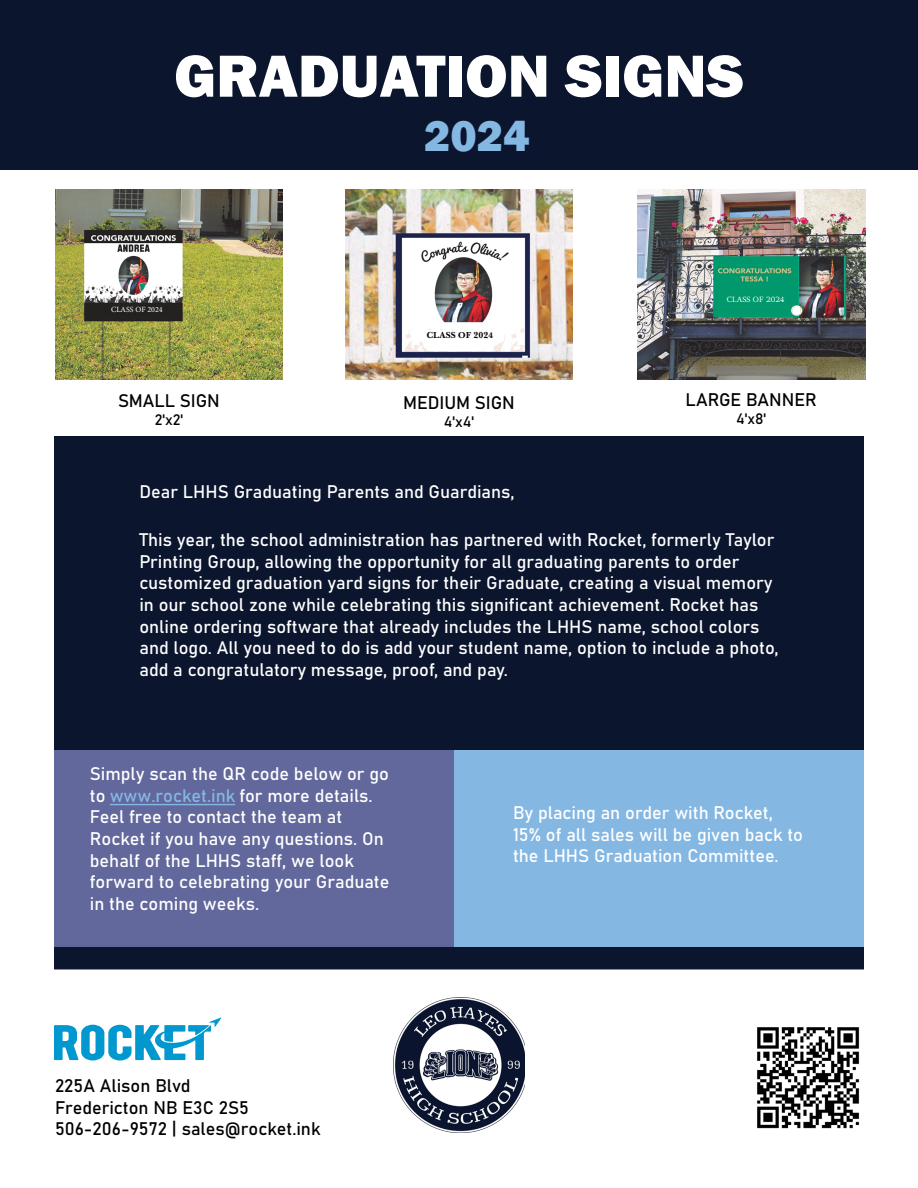
<style>
.page{position:relative;width:918px;height:1188px;background:#fff}
.page>*{position:absolute;margin:0;border:0;box-sizing:border-box;transform-origin:0 0}
.t1{font:800 61.5px "Franklin Gothic";color:#fff}
.t2{font:800 45px "Franklin Gothic";color:#84b8e3}
.t3{font:18px/21.6px "Bahnschrift";color:#fff}
.t4{font:18px/21.6px "Bahnschrift";color:#000}
.t5{font:15px "Bahnschrift";color:#000}
.t6{font:9px "Baskerville Handcut BOLD";color:#000101}
.t7{font:7.95px "Minion Pro";color:#fff}
.t8{font:7.5px "Adriane Text";color:#fff}
.s1{font-family:"Minion Pro";font-weight:700}
.s2{color:#84b8e3}
</style>
<div class="page">
<div style="left:54px;top:437px;width:810px;height:314px;background:#0b152e"></div>
<div style="left:454px;top:751px;width:410px;height:196px;background:#84b8e3"></div>
<div style="left:54px;top:751px;width:400px;height:197px;background:#62689c"></div>
<div style="left:0;top:0;width:918px;height:170px;background:#0b152e"></div>
<hr style="left:110px;top:804px;width:125px;height:1px;background:#84b8e3">
<img style="left:757px;top:1027px;width:103px;height:102px">
<div style="left:54px;top:947px;width:810px;height:22px;background:#0b152e"></div>
<img style="left:393px;top:998px;width:132px;height:135px">
<img style="left:637px;top:189px;width:228px;height:191px">
<img style="left:345px;top:189px;width:228px;height:191px">
<img style="left:55px;top:189px;width:228px;height:191px">
<div style="left:103px;top:313px;width:65px;height:7px;background:#242121"></div>
<div style="left:427px;top:342px;width:65px;height:9px;background:#fff"></div>
<div style="left:726px;top:284px;width:55px;height:11px;background:#00986c"></div>
<div style="left:723px;top:306px;width:62px;height:11px;background:#00986c"></div>
<div style="left:719px;top:296px;width:73px;height:10px;background:#00986c"></div>
<div style="left:101px;top:306px;width:71px;height:8px;background:#232020"></div>
<div style="left:416px;top:330px;width:88px;height:10px;background:#fff"></div>
<svg style="left:54px;top:1017px;width:168px;height:44px"></svg>
<h1 class="t1" style="left:174px;top:36px;width:571px">GRADUATION SIGNS</h1>
<h2 class="t2" style="left:424px;top:106px;width:107px">2024</h2>
<p class="t7" style="left:111px;top:304px;width:53px">CLASS OF 2024</p>
<p class="t4" style="left:118px;top:390px;width:103px">SMALL SIGN</p>
<p class="t5" style="left:155px;top:410px;width:30px">2'x2'</p>
<p class="t6" style="left:427px;top:330px;width:68px">CLASS OF 202<span class="s1">4</span></p>
<p class="t4" style="left:403px;top:392px;width:113px">MEDIUM SIGN</p>
<p class="t5" style="left:444px;top:412px;width:32px">4'x4'</p>
<p class="t8" style="left:727px;top:294px;width:59px">CLASS OF 2024</p>
<p class="t4" style="left:686px;top:389px;width:133px">LARGE BANNER</p>
<p class="t5" style="left:736px;top:409px;width:32px">4'x8'</p>
<p class="t3" style="left:139px;top:480px;width:377px">Dear LHHS Graduating Parents and Guardians,</p>
<p class="t3" style="left:139px;top:529px;width:641px">This year, the school administration has partnered with Rocket, formerly Taylor Printing Group, allowing the opportunity for all graduating parents to order customized graduation yard signs for their Graduate, creating a visual memory in our school zone while celebrating this significant achievement. Rocket has online ordering software that already includes the LHHS name, school colors and logo. All you need to do is add your student name, option to include a photo, add a congratulatory message, proof, and pay.</p>
<p class="t3" style="left:90px;top:763px;width:301px">Simply scan the QR code below or go to <span class="s2">www.rocket.ink</span> for more details.<br>Feel free to contact the team at<br>Rocket if you have any questions. On behalf of the LHHS staff, we look forward to celebrating your Graduate in the coming weeks.</p>
<p class="t4" style="left:55px;top:1075px;width:267px">225A Alison Blvd<br>Fredericton NB E3C 2S5<br>506-206-9572 | sales@rocket.ink</p>
<p class="t3" style="left:513px;top:802px;width:292px">By placing an order with Rocket,<br>15% of all sales will be given back to the LHHS Graduation Committee.</p>
</div>
